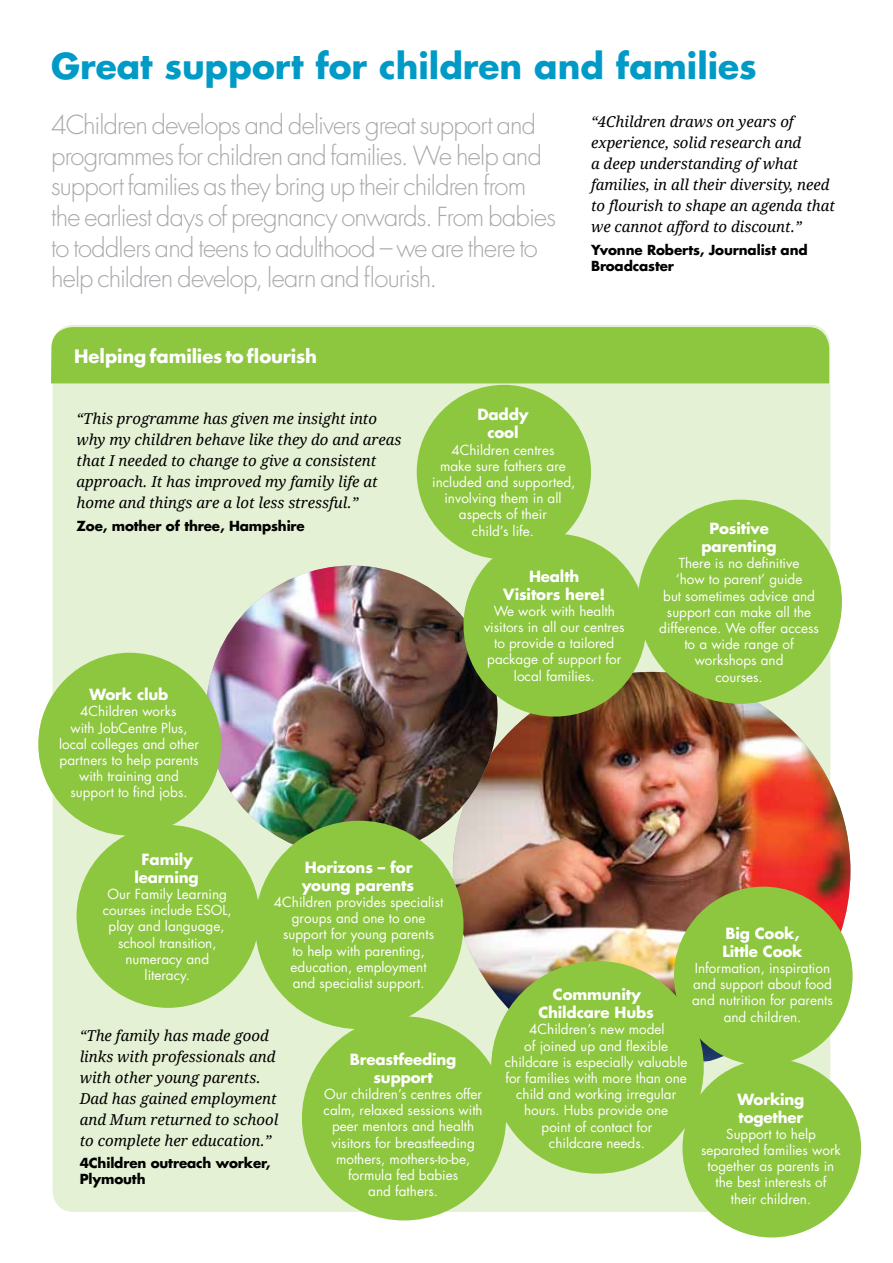
<style>
.page{position:relative;width:893px;height:1263px;background:#fff}
.page>*{position:absolute;margin:0;border:0;box-sizing:border-box;transform-origin:0 0}
.t1{font:700 34.5px "Futura LT";color:#009ac7}
.t2{font:300 25.5px/30.6px "Futura LT";letter-spacing:-.035em;color:#a7a9ac}
.t3{font:700 18px "Futura LT";letter-spacing:-.005em;color:#fff}
.t4{font:italic 15px/21px "Droid Serif";color:#000}
.t5{font:700 15px/18px "Futura LT";letter-spacing:-.01em;color:#fff;text-align:center}
.t6{font:13.5px/16.2px "Futura LT";color:#fff;text-align:center}
.t7{font:700 13.5px/16.2px "Futura LT";letter-spacing:-.01em;color:#000}
</style>
<div class="page">
<div style="left:53px;top:325px;width:777px;height:887px;background:#e5f1d4;border-radius:21px"></div>
<img style="left:453px;top:672px;width:397px;height:389px">
<img style="left:206px;top:566px;width:291px;height:291px;border-radius:146px">
<div style="left:51px;top:327px;width:778px;height:56px;background:#8dc63f"></div>
<div style="left:463px;top:534px;width:183px;height:182px;background:#8dc63f;border-radius:50%"></div>
<div style="left:674px;top:887px;width:179px;height:178px;background:#8dc63f;border-radius:50%"></div>
<div style="left:491px;top:961px;width:213px;height:213px;background:#8dc63f;border-radius:50%"></div>
<div style="left:302px;top:1016px;width:204px;height:204px;background:#8dc63f;border-radius:50%"></div>
<div style="left:682px;top:1059px;width:179px;height:178px;background:#8dc63f;border-radius:50%"></div>
<div style="left:417px;top:385px;width:174px;height:174px;background:#8dc63f;border-radius:50%"></div>
<div style="left:38px;top:653px;width:183px;height:183px;background:#8dc63f;border-radius:50%"></div>
<div style="left:77px;top:825px;width:182px;height:183px;background:#8dc63f;border-radius:50%"></div>
<div style="left:638px;top:500px;width:204px;height:204px;background:#8dc63f;border-radius:50%"></div>
<div style="left:255px;top:821px;width:208px;height:208px;background:#8dc63f;border-radius:50%"></div>
<h1 class="t1" style="left:51px;top:43px;width:707px">Great support for children and families</h1>
<p class="t2" style="left:51px;top:110px;width:507px">4Children develops and delivers great support and programmes for children and families. We help and support families as they bring up their children from the earliest days of pregnancy onwards. From babies to toddlers and teens to adulthood – we are there to help children develop, learn and flourish.</p>
<p class="t4" style="left:591px;top:112px;width:245px">“4Children draws on years of experience, solid research and<br>a deep understanding of what families, in all their diversity, need to flourish to shape an agenda that we cannot afford to discount.”</p>
<p class="t7" style="left:591px;top:242px;width:218px">Yvonne Roberts, Journalist and<br>Broadcaster</p>
<h3 class="t3" style="left:74px;top:344px;width:244px">Helping families to flourish</h3>
<p class="t4" style="left:77px;top:408px;width:326px">“This programme has given me insight into why my children behave like they do and areas that I needed to change to give a consistent approach. It has improved my family life at home and things are a lot less stressful.”</p>
<p class="t7" style="left:77px;top:517px;width:230px">Zoe, mother of three, Hampshire</p>
<p class="t5" style="left:90px;top:685px;width:81px">Work club</p>
<p class="t6" style="left:59px;top:703px;width:141px">4Children works<br>with JobCentre Plus, local colleges and other partners to help parents with training and support to find jobs.</p>
<p class="t5" style="left:477px;top:406px;width:53px">Daddy cool</p>
<p class="t6" style="left:432px;top:442px;width:145px">4Children centres<br>make sure fathers are included and supported, involving them in all aspects of their<br>child’s life.</p>
<p class="t5" style="left:503px;top:567px;width:104px">Health<br>Visitors here!</p>
<p class="t6" style="left:484px;top:603px;width:142px">We work with health visitors in all our centres to provide a tailored package of support for local families.</p>
<p class="t5" style="left:701px;top:519px;width:77px">Positive parenting</p>
<p class="t6" style="left:659px;top:555px;width:161px">There is no definitive<br>‘how to parent’ guide<br>but sometimes advice and support can make all the difference. We offer access to a wide range of workshops and<br>courses.</p>
<p class="t5" style="left:134px;top:850px;width:66px">Family learning</p>
<p class="t6" style="left:103px;top:886px;width:131px">Our Family Learning courses include ESOL, play and language, school transition, numeracy and literacy.</p>
<p class="t5" style="left:302px;top:858px;width:114px;text-align:left">Horizons – for young parents</p>
<p class="t6" style="left:274px;top:894px;width:171px">4Children provides specialist groups and one to one support for young parents<br>to help with parenting, education, employment<br>and specialist support.</p>
<p class="t5" style="left:722px;top:924px;width:82px;text-align:left">Big Cook,<br>Little Cook</p>
<p class="t6" style="left:692px;top:960px;width:142px">Information, inspiration and support about food and nutrition for parents and children.</p>
<p class="t5" style="left:538px;top:985px;width:117px">Community<br>Childcare Hubs</p>
<p class="t6" style="left:505px;top:1021px;width:184px">4Children’s new model<br>of joined up and flexible childcare is especially valuable for families with more than one child and working irregular hours. Hubs provide one<br>point of contact for<br>childcare needs.</p>
<p class="t4" style="left:80px;top:1025px;width:200px">“The family has made good links with professionals and with other young parents.<br>Dad has gained employment and Mum returned to school to complete her education.”</p>
<p class="t7" style="left:80px;top:1155px;width:192px">4Children outreach worker,<br>Plymouth</p>
<p class="t5" style="left:350px;top:1050px;width:108px">Breastfeeding support</p>
<p class="t6" style="left:324px;top:1086px;width:161px">Our children’s centres offer calm, relaxed sessions with peer mentors and health visitors for breastfeeding mothers, mothers-to-be, formula fed babies<br>and fathers.</p>
<p class="t5" style="left:737px;top:1090px;width:68px;text-align:left">Working together</p>
<p class="t6" style="left:701px;top:1126px;width:141px">Support to help separated families work together as parents in the best interests of their children.</p>
</div>
